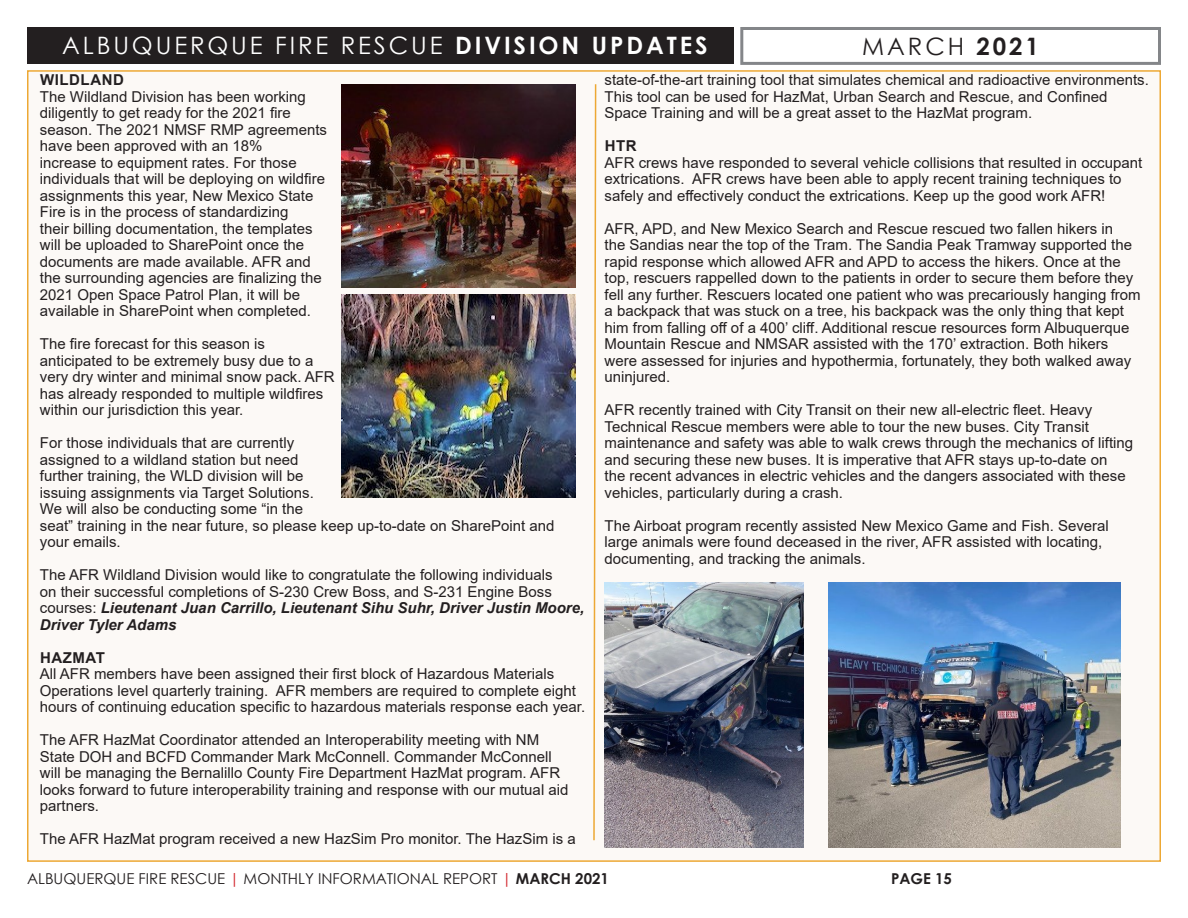
<style>
.page{position:relative;width:1188px;height:918px;background:#fff}
.page>*{position:absolute;margin:0;border:0;box-sizing:border-box;transform-origin:0 0}
.t1{font:24px "Century Gothic";letter-spacing:.12em;color:#fff}
.t2{font:24px "Century Gothic";letter-spacing:.12em;color:#231f20}
.Paragraph_Style_1{font:15px/16.5px "Arial";color:#231f20}
.t3{font:15px "Century Gothic";color:#231f20}
.Paragraph_Style_1-2{font:700 15px "Arial";letter-spacing:.035em;color:#231f20}
.t4{font:700 15px "Century Gothic";color:#231f20}
.s1{font-weight:700}
.s2{font-weight:700;font-style:italic}
.s3{color:#d1232a}
</style>
<div class="page">
<div style="left:27px;top:70px;width:1134px;height:792px;background:#fcf9f6;border:2px solid #eda834"></div>
<div style="left:27px;top:27px;width:706px;height:37px;background:#231f20"></div>
<div style="left:740px;top:27px;width:421px;height:38px;border:3px solid #848689"></div>
<svg style="left:593px;top:84px;width:4px;height:757px"></svg>
<img style="left:342px;top:84px;width:234px;height:203px">
<img style="left:342px;top:295px;width:234px;height:203px">
<img style="left:605px;top:582px;width:199px;height:266px">
<img style="left:828px;top:582px;width:292px;height:266px">
<p class="t1" style="left:62px;top:29px;width:647px">ALBUQUERQUE FIRE RESCUE <span class="s1">DIVISION UPDATES</span></p>
<p class="t2" style="left:862px;top:30px;width:178px">MARCH <span class="s1">2021</span></p>
<p class="Paragraph_Style_1-2" style="left:40px;top:70px;width:85px">WILDLAND</p>
<p class="Paragraph_Style_1" style="left:40px;top:88px;width:289px">The Wildland Division has been working diligently to get ready for the 2021 fire season. The 2021 NMSF RMP agreements have been approved with an 18%<br>increase to equipment rates. For those individuals that will be deploying on wildfire assignments this year, New Mexico State Fire is in the process of standardizing<br>their billing documentation, the templates will be uploaded to SharePoint once the documents are made available. AFR and the surrounding agencies are finalizing the 2021 Open Space Patrol Plan, it will be available in SharePoint when completed.</p>
<p class="Paragraph_Style_1" style="left:40px;top:336px;width:296px">The fire forecast for this season is anticipated to be extremely busy due to a very dry winter and minimal snow pack. AFR has already responded to multiple wildfires within our jurisdiction this year.</p>
<p class="Paragraph_Style_1" style="left:40px;top:435px;width:516px">For those individuals that are currently<br>assigned to a wildland station but need<br>further training, the WLD division will be<br>issuing assignments via Target Solutions.<br>We will also be conducting some “in the<br>seat” training in the near future, so please keep up-to-date on SharePoint and your emails.</p>
<p class="Paragraph_Style_1" style="left:40px;top:567px;width:546px">The AFR Wildland Division would like to congratulate the following individuals<br>on their successful completions of S-230 Crew Boss, and S-231 Engine Boss courses: <span class="s2">Lieutenant Juan Carrillo, Lieutenant Sihu Suhr, Driver Justin Moore, Driver Tyler Adams</span></p>
<p class="Paragraph_Style_1-2" style="left:40px;top:647px;width:66px">HAZMAT</p>
<p class="Paragraph_Style_1" style="left:40px;top:666px;width:547px">All AFR members have been assigned their first block of Hazardous Materials<br>Operations level quarterly training. AFR members are required to complete eight hours of continuing education specific to hazardous materials response each year.</p>
<p class="Paragraph_Style_1" style="left:40px;top:732px;width:530px">The AFR HazMat Coordinator attended an Interoperability meeting with NM State DOH and BCFD Commander Mark McConnell. Commander McConnell will be managing the Bernalillo County Fire Department HazMat program. AFR looks forward to future interoperability training and response with our mutual aid partners.</p>
<p class="Paragraph_Style_1" style="left:40px;top:831px;width:537px">The AFR HazMat program received a new HazSim Pro monitor. The HazSim is a</p>
<p class="Paragraph_Style_1" style="left:605px;top:72px;width:546px">state-of-the-art training tool that simulates chemical and radioactive environments.<br>This tool can be used for HazMat, Urban Search and Rescue, and Confined<br>Space Training and will be a great asset to the HazMat program.</p>
<p class="Paragraph_Style_1-2" style="left:605px;top:136px;width:33px">HTR</p>
<p class="Paragraph_Style_1" style="left:605px;top:154px;width:539px">AFR crews have responded to several vehicle collisions that resulted in occupant extrications. AFR crews have been able to apply recent training techniques to safely and effectively conduct the extrications. Keep up the good work AFR!</p>
<p class="Paragraph_Style_1" style="left:605px;top:220px;width:538px">AFR, APD, and New Mexico Search and Rescue rescued two fallen hikers in<br>the Sandias near the top of the Tram. The Sandia Peak Tramway supported the rapid response which allowed AFR and APD to access the hikers. Once at the top, rescuers rappelled down to the patients in order to secure them before they fell any further. Rescuers located one patient who was precariously hanging from a backpack that was stuck on a tree, his backpack was the only thing that kept him from falling off of a 400’ cliff. Additional rescue resources form Albuquerque Mountain Rescue and NMSAR assisted with the 170’ extraction. Both hikers were assessed for injuries and hypothermia, fortunately, they both walked away uninjured.</p>
<p class="Paragraph_Style_1" style="left:605px;top:402px;width:530px">AFR recently trained with City Transit on their new all-electric fleet. Heavy Technical Rescue members were able to tour the new buses. City Transit maintenance and safety was able to walk crews through the mechanics of lifting and securing these new buses. It is imperative that AFR stays up-to-date on<br>the recent advances in electric vehicles and the dangers associated with these vehicles, particularly during a crash.</p>
<p class="Paragraph_Style_1" style="left:605px;top:517px;width:506px">The Airboat program recently assisted New Mexico Game and Fish. Several large animals were found deceased in the river, AFR assisted with locating, documenting, and tracking the animals.</p>
<p class="t3" style="left:27px;top:868px;width:583px">ALBUQUERQUE FIRE RESCUE <span class="s3">|</span> MONTHLY INFORMATIONAL REPORT <span class="s3">|</span> <span class="s1">MARCH 2021</span></p>
<p class="t4" style="left:891px;top:867px;width:62px">PAGE 15</p>
</div>
